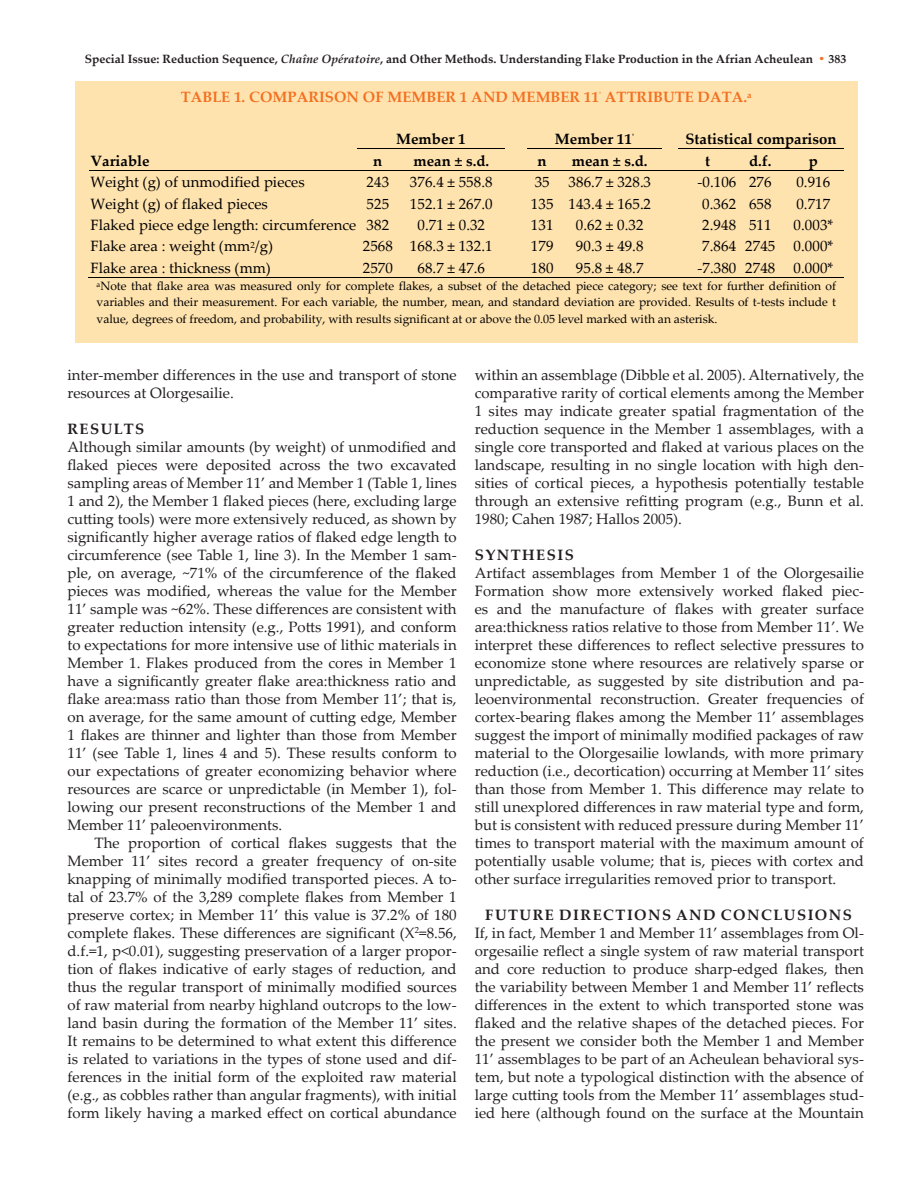
<style>
.page{position:relative;width:918px;height:1188px;background:#fff}
.page>*{position:absolute;margin:0;border:0;box-sizing:border-box;transform-origin:0 0}
.article_first_paragr{font:15px/18px "Palatino Linotype";color:#231f20;text-align:justify}
.article_paragraph{font:15px/18px "Palatino Linotype";color:#231f20;text-align:justify}
.t1{font:15px "Palatino Linotype";letter-spacing:.005em;color:#000}
.t2{font:700 15px "Palatino Linotype";letter-spacing:.005em;color:#000}
.t3{font:700 15px "Palatino Linotype";color:#f37021}
.t4{font:700 15px "Palatino Linotype";letter-spacing:.1em;color:#231f20}
.t5{font:12px/16.2px "Palatino Linotype";color:#000;text-align:justify}
.t6{font:700 12px "Palatino Linotype";color:#231f20}
.s1{font-style:italic}
.s2{color:#f36e21}
</style>
<div class="page">
<div style="left:75px;top:81px;width:783px;height:262px;background:#ffe3af"></div>
<hr style="left:357px;top:148px;width:41px;height:1px;background:#000">
<hr style="left:399px;top:148px;width:105px;height:1px;background:#000">
<hr style="left:527px;top:148px;width:30px;height:1px;background:#000">
<hr style="left:558px;top:148px;width:104px;height:1px;background:#000">
<hr style="left:679px;top:148px;width:58px;height:1px;background:#000">
<hr style="left:738px;top:148px;width:45px;height:1px;background:#000">
<hr style="left:784px;top:148px;width:59px;height:1px;background:#000">
<hr style="left:89px;top:170px;width:268px;height:1px;background:#000">
<hr style="left:358px;top:170px;width:40px;height:1px;background:#000">
<hr style="left:399px;top:170px;width:105px;height:1px;background:#000">
<svg style="left:504px;top:170px;width:54px;height:1px"></svg>
<hr style="left:558px;top:170px;width:104px;height:1px;background:#000">
<svg style="left:662px;top:170px;width:17px;height:1px"></svg>
<hr style="left:679px;top:170px;width:58px;height:1px;background:#000">
<hr style="left:738px;top:170px;width:45px;height:1px;background:#000">
<hr style="left:784px;top:170px;width:59px;height:1px;background:#000">
<hr style="left:88px;top:277px;width:269px;height:1px;background:#000">
<hr style="left:357px;top:277px;width:41px;height:1px;background:#000">
<hr style="left:398px;top:277px;width:106px;height:1px;background:#000">
<svg style="left:504px;top:277px;width:23px;height:1px"></svg>
<hr style="left:527px;top:277px;width:30px;height:1px;background:#000">
<hr style="left:557px;top:277px;width:105px;height:1px;background:#000">
<svg style="left:662px;top:277px;width:16px;height:1px"></svg>
<hr style="left:678px;top:277px;width:59px;height:1px;background:#000">
<hr style="left:737px;top:277px;width:46px;height:1px;background:#000">
<hr style="left:783px;top:277px;width:60px;height:1px;background:#000">
<p class="t6" style="left:85px;top:51px;width:763px">Special Issue: Reduction Sequence, <span class="s1">Chaîne Opératoire</span>, and Other Methods. Understanding Flake Production in the Afrian Acheulean <span class="s2">•</span> 383</p>
<p class="t3" style="left:181px;top:86px;width:572px">TABLE 1. COMPARISON OF MEMBER 1 AND MEMBER 11<sup>'</sup> ATTRIBUTE DATA.<sup>a</sup></p>
<p class="t2" style="left:396px;top:128px;width:71px">Member 1</p>
<p class="t2" style="left:555px;top:128px;width:81px">Member 11<sup>'</sup></p>
<p class="t2" style="left:685px;top:128px;width:153px">Statistical comparison</p>
<p class="t2" style="left:90px;top:150px;width:61px">Variable</p>
<p class="t2" style="left:373px;top:150px;width:11px">n</p>
<p class="t2" style="left:413px;top:150px;width:77px">mean ± s.d.</p>
<p class="t2" style="left:538px;top:150px;width:11px">n</p>
<p class="t2" style="left:572px;top:150px;width:77px">mean ± s.d.</p>
<p class="t2" style="left:705px;top:150px;width:6px">t</p>
<p class="t2" style="left:749px;top:150px;width:24px">d.f.</p>
<p class="t2" style="left:809px;top:150px;width:11px">p</p>
<p class="t1" style="left:90px;top:172px;width:216px">Weight (g) of unmodified pieces</p>
<p class="t1" style="left:367px;top:172px;width:24px">243</p>
<p class="t1" style="left:410px;top:172px;width:84px">376.4 ± 558.8</p>
<p class="t1" style="left:535px;top:172px;width:17px">35</p>
<p class="t1" style="left:569px;top:172px;width:84px">386.7 ± 328.3</p>
<p class="t1" style="left:697px;top:172px;width:76px">-0.106 276</p>
<p class="t1" style="left:796px;top:172px;width:35px">0.916</p>
<p class="t1" style="left:90px;top:193px;width:179px">Weight (g) of flaked pieces</p>
<p class="t1" style="left:367px;top:193px;width:24px">525</p>
<p class="t1" style="left:410px;top:193px;width:84px">152.1 ± 267.0</p>
<p class="t1" style="left:531px;top:193px;width:122px">135 143.4 ± 165.2</p>
<p class="t1" style="left:702px;top:193px;width:71px">0.362 658</p>
<p class="t1" style="left:796px;top:193px;width:35px">0.717</p>
<p class="t1" style="left:90px;top:214px;width:300px">Flaked piece edge length: circumference 382</p>
<p class="t1" style="left:418px;top:214px;width:69px">0.71 ± 0.32</p>
<p class="t1" style="left:531px;top:214px;width:24px">131</p>
<p class="t1" style="left:576px;top:214px;width:69px">0.62 ± 0.32</p>
<p class="t1" style="left:702px;top:214px;width:71px">2.948 511</p>
<p class="t1" style="left:794px;top:214px;width:41px">0.003*</p>
<p class="t1" style="left:90px;top:236px;width:184px">Flake area : weight (mm<sup>2</sup>/g)</p>
<p class="t1" style="left:363px;top:236px;width:131px">2568 168.3 ± 132.1</p>
<p class="t1" style="left:531px;top:236px;width:24px">179</p>
<p class="t1" style="left:576px;top:236px;width:69px">90.3 ± 49.8</p>
<p class="t1" style="left:702px;top:236px;width:133px">7.864 2745 0.000*</p>
<p class="t1" style="left:90px;top:257px;width:182px">Flake area : thickness (mm)</p>
<p class="t1" style="left:363px;top:257px;width:32px">2570</p>
<p class="t1" style="left:418px;top:257px;width:69px">68.7 ± 47.6</p>
<p class="t1" style="left:531px;top:257px;width:24px">180</p>
<p class="t1" style="left:576px;top:257px;width:69px">95.8 ± 48.7</p>
<p class="t1" style="left:697px;top:257px;width:137px">-7.380 2748 0.000*</p>
<p class="t5" style="left:97px;top:278px;width:741px"><sup>a</sup>Note that flake area was measured only for complete flakes, a subset of the detached piece category; see text for further definition of variables and their measurement. For each variable, the number, mean, and standard deviation are provided. Results of t-tests include t value, degrees of freedom, and probability, with results significant at or above the 0.05 level marked with an asterisk.</p>
<p class="article_paragraph" style="left:68px;top:365px;width:391px">inter-member differences in the use and transport of stone resources at Olorgesailie.</p>
<p class="t4" style="left:68px;top:418px;width:78px">RESULTS</p>
<p class="article_first_paragr" style="left:68px;top:437px;width:391px">Although similar amounts (by weight) of unmodified and flaked pieces were deposited across the two excavated sampling areas of Member 11’ and Member 1 (Table 1, lines 1 and 2), the Member 1 flaked pieces (here, excluding large cutting tools) were more extensively reduced, as shown by significantly higher average ratios of flaked edge length to circumference (see Table 1, line 3). In the Member 1 sam&shy;ple, on average, ~71% of the circumference of the flaked pieces was modified, whereas the value for the Member 11’ sample was ~62%. These differences are consistent with greater reduction intensity (e.g., Potts 1991), and conform to expectations for more intensive use of lithic materials in Member 1. Flakes produced from the cores in Member 1 have a significantly greater flake area:thickness ratio and flake area:mass ratio than those from Member 11’; that is, on average, for the same amount of cutting edge, Member 1 flakes are thinner and lighter than those from Member 11’ (see Table 1, lines 4 and 5). These results conform to our expectations of greater economizing behavior where resources are scarce or unpredictable (in Member 1), fol&shy;lowing our present reconstructions of the Member 1 and Member 11’ paleoenvironments.</p>
<p class="article_paragraph" style="left:68px;top:833px;width:391px;text-indent:27px">The proportion of cortical flakes suggests that the Member 11’ sites record a greater frequency of on-site knapping of minimally modified transported pieces. A to&shy;tal of 23.7% of the 3,289 complete flakes from Member 1 preserve cortex; in Member 11’ this value is 37.2% of 180 complete flakes. These differences are significant (Χ<sup>2</sup>=8.56, d.f.=1, p&lt;0.01), suggesting preservation of a larger propor&shy;tion of flakes indicative of early stages of reduction, and thus the regular transport of minimally modified sources of raw material from nearby highland outcrops to the low&shy;land basin during the formation of the Member 11’ sites.<br>It remains to be determined to what extent this difference is related to variations in the types of stone used and dif&shy;ferences in the initial form of the exploited raw material (e.g., as cobbles rather than angular fragments), with initial form likely having a marked effect on cortical abundance</p>
<p class="article_paragraph" style="left:475px;top:365px;width:391px">within an assemblage (Dibble et al. 2005). Alternatively, the comparative rarity of cortical elements among the Member 1 sites may indicate greater spatial fragmentation of the reduction sequence in the Member 1 assemblages, with a single core transported and flaked at various places on the landscape, resulting in no single location with high den&shy;sities of cortical pieces, a hypothesis potentially testable through an extensive refitting program (e.g., Bunn et al.<br>1980; Cahen 1987; Hallos 2005).</p>
<p class="t4" style="left:475px;top:544px;width:101px">SYNTHESIS</p>
<p class="article_first_paragr" style="left:475px;top:563px;width:391px">Artifact assemblages from Member 1 of the Olorgesailie Formation show more extensively worked flaked piec&shy;es and the manufacture of flakes with greater surface area:thickness ratios relative to those from Member 11’. We interpret these differences to reflect selective pressures to economize stone where resources are relatively sparse or unpredictable, as suggested by site distribution and pa&shy;leoenvironmental reconstruction. Greater frequencies of cortex-bearing flakes among the Member 11’ assemblages suggest the import of minimally modified packages of raw material to the Olorgesailie lowlands, with more primary reduction (i.e., decortication) occurring at Member 11’ sites than those from Member 1. This difference may relate to still unexplored differences in raw material type and form, but is consistent with reduced pressure during Member 11’ times to transport material with the maximum amount of potentially usable volume; that is, pieces with cortex and other surface irregularities removed prior to transport.</p>
<p class="t4" style="left:485px;top:904px;width:368px">FUTURE DIRECTIONS AND CONCLUSIONS</p>
<p class="article_first_paragr" style="left:475px;top:923px;width:391px">If, in fact, Member 1 and Member 11’ assemblages from Ol&shy;orgesailie reflect a single system of raw material transport and core reduction to produce sharp-edged flakes, then the variability between Member 1 and Member 11’ reflects differences in the extent to which transported stone was flaked and the relative shapes of the detached pieces. For the present we consider both the Member 1 and Member 11’ assemblages to be part of an Acheulean behavioral sys&shy;tem, but note a typological distinction with the absence of large cutting tools from the Member 11’ assemblages stud&shy;ied here (although found on the surface at the Mountain</p>
</div>
